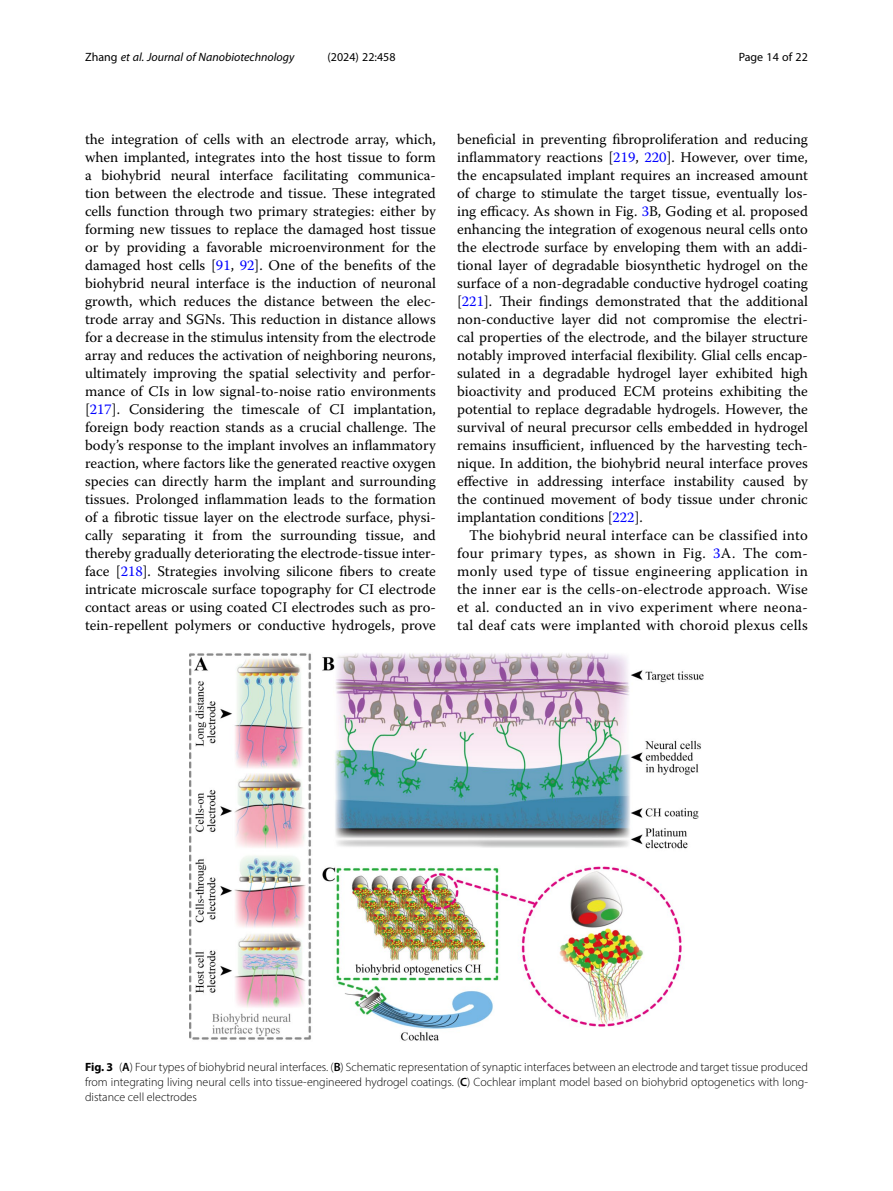
<style>
.page{position:relative;width:893px;height:1191px;background:#fff}
.page>*{position:absolute;margin:0;border:0;box-sizing:border-box;transform-origin:0 0}
.Body_Text{font:14.7px/18px "Warnock Pro";color:#000;text-align:justify}
.Body_Text_Indent{font:14.7px/18px "Warnock Pro";letter-spacing:.02em;color:#000;text-align:justify}
.Figure_Caption{font:300 12px/15px "Myriad Pro";color:#000;text-align:justify}
.t1{font:italic 12px "Myriad Pro";color:#000}
.t2{font:12px "Myriad Pro";color:#000}
.s1{font-style:normal}
.s2{color:#00f}
.s3{font-weight:700}
.s4{font-weight:600}
</style>
<div class="page">
<img style="left:189px;top:653px;width:515px;height:388px">
<p class="t1" style="left:85px;top:50px;width:211px"><span class="s1">Zhang</span> et al. Journal of Nanobiotechnology</p>
<p class="t2" style="left:327px;top:50px;width:70px">(2024) 22:458</p>
<p class="t2" style="left:739px;top:50px;width:71px">Page 14 of 22</p>
<p class="Body_Text" style="left:85px;top:130px;width:352px">the integration of cells with an electrode array, which, when implanted, integrates into the host tissue to form a biohybrid neural interface facilitating communica&shy;tion between the electrode and tissue. These integrated cells function through two primary strategies: either by forming new tissues to replace the damaged host tissue or by providing a favorable microenvironment for the damaged host cells [<span class="s2">91</span>, <span class="s2">92</span>]. One of the benefits of the biohybrid neural interface is the induction of neuronal growth, which reduces the distance between the elec&shy;trode array and SGNs. This reduction in distance allows for a decrease in the stimulus intensity from the electrode array and reduces the activation of neighboring neurons, ultimately improving the spatial selectivity and perfor&shy;mance of CIs in low signal-to-noise ratio environments [<span class="s2">217</span>]. Considering the timescale of CI implantation, foreign body reaction stands as a crucial challenge. The body’s response to the implant involves an inflammatory reaction, where factors like the generated reactive oxygen species can directly harm the implant and surrounding tissues. Prolonged inflammation leads to the formation of a fibrotic tissue layer on the electrode surface, physi&shy;cally separating it from the surrounding tissue, and thereby gradually deteriorating the electrode-tissue inter&shy;face [<span class="s2">218</span>]. Strategies involving silicone fibers to create intricate microscale surface topography for CI electrode contact areas or using coated CI electrodes such as pro&shy;tein-repellent polymers or conductive hydrogels, prove</p>
<p class="Body_Text" style="left:457px;top:130px;width:352px">beneficial in preventing fibroproliferation and reducing inflammatory reactions [<span class="s2">219</span>, <span class="s2">220</span>]. However, over time, the encapsulated implant requires an increased amount of charge to stimulate the target tissue, eventually los&shy;ing efficacy. As shown in Fig. <span class="s2">3</span>B, Goding et al. proposed enhancing the integration of exogenous neural cells onto the electrode surface by enveloping them with an addi&shy;tional layer of degradable biosynthetic hydrogel on the surface of a non-degradable conductive hydrogel coating [<span class="s2">221</span>]. Their findings demonstrated that the additional non-conductive layer did not compromise the electri&shy;cal properties of the electrode, and the bilayer structure notably improved interfacial flexibility. Glial cells encap&shy;sulated in a degradable hydrogel layer exhibited high bioactivity and produced ECM proteins exhibiting the potential to replace degradable hydrogels. However, the survival of neural precursor cells embedded in hydrogel remains insufficient, influenced by the harvesting tech&shy;nique. In addition, the biohybrid neural interface proves effective in addressing interface instability caused by the continued movement of body tissue under chronic implantation conditions [<span class="s2">222</span>].</p>
<p class="Body_Text_Indent" style="left:457px;top:526px;width:352px;text-indent:12px">The biohybrid neural interface can be classified into four primary types, as shown in Fig. <span class="s2">3</span>A. The com&shy;monly used type of tissue engineering application in the inner ear is the cells-on-electrode approach. Wise et al. conducted an in vivo experiment where neona&shy;tal deaf cats were implanted with choroid plexus cells</p>
<p class="Figure_Caption" style="left:85px;top:1059px;width:724px"><span class="s3">Fig. 3</span> (<span class="s4">A</span>) Four types of biohybrid neural interfaces. (<span class="s4">B</span>) Schematic representation of synaptic interfaces between an electrode and target tissue produced from integrating living neural cells into tissue-engineered hydrogel coatings. (<span class="s4">C</span>) Cochlear implant model based on biohybrid optogenetics with long&shy;distance cell electrodes</p>
</div>
